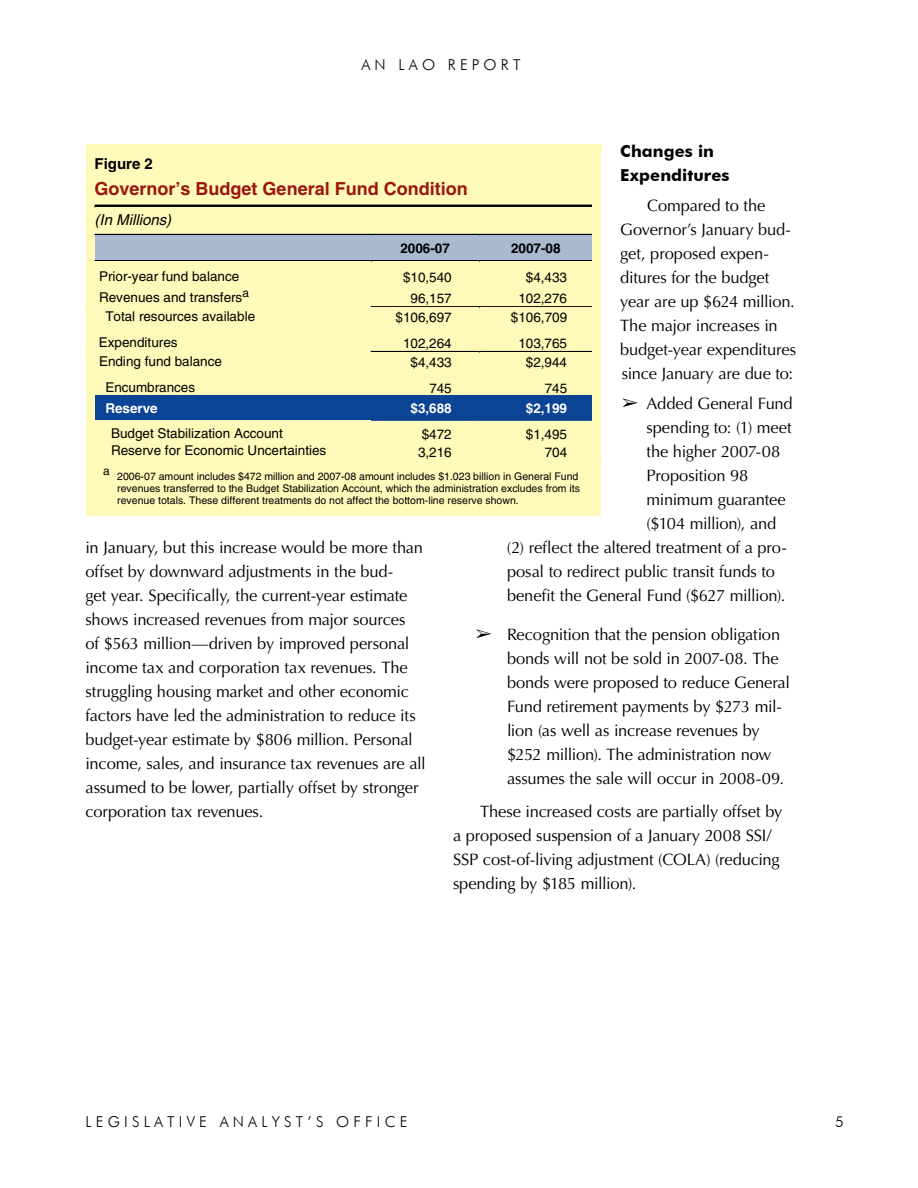
<style>
.page{position:relative;width:918px;height:1188px;background:#fff}
.page>*{position:absolute;margin:0;border:0;box-sizing:border-box;transform-origin:0 0}
.t1{font:700 18px "Helvetica";color:#9a160f}
.t2{font:16.5px/24px "Optima LT Std";letter-spacing:-.01em;color:#000}
.t3{font:700 16.5px/24px "Futura BT";letter-spacing:.005em;color:#000}
.t4{font:300 15px "Futura BT";letter-spacing:.28em;color:#000}
.t5{font:italic 15px "Helvetica";color:#000}
.t6{font:700 15px "Helvetica";color:#000}
.t7{font:13.5px "Helvetica";color:#000}
.t8{font:700 13.5px "Helvetica";color:#fff}
.t9{font:700 13.5px "Helvetica";color:#000}
.t10{font:10.5px/12.1px "Helvetica";color:#000}
</style>
<div class="page">
<div style="left:95px;top:153px;width:497px;height:19px;background:#fffaba"></div>
<div style="left:95px;top:172px;width:497px;height:33px;background:#fffaba"></div>
<div style="left:86px;top:144px;width:515px;height:9px;background:#fffaba"></div>
<div style="left:86px;top:153px;width:9px;height:52px;background:#fffaba"></div>
<div style="left:592px;top:153px;width:9px;height:52px;background:#fffaba"></div>
<div style="left:95px;top:208px;width:497px;height:26px;background:#fffaba"></div>
<svg style="left:86px;top:205px;width:9px;height:3px"></svg>
<hr style="left:95px;top:205px;width:497px;height:3px;background:#000">
<svg style="left:592px;top:205px;width:9px;height:3px"></svg>
<div style="left:86px;top:208px;width:9px;height:26px;background:#fffaba"></div>
<div style="left:592px;top:208px;width:9px;height:26px;background:#fffaba"></div>
<svg style="left:86px;top:234px;width:515px;height:162px;background:#eceab9"></svg>
<div style="left:479px;top:380px;width:113px;height:16px;background:#fffaba"></div>
<div style="left:86px;top:370px;width:9px;height:26px;background:#fffaba"></div>
<div style="left:592px;top:370px;width:9px;height:26px;background:#fffaba"></div>
<div style="left:95px;top:396px;width:276px;height:25px;background:#0b4395"></div>
<div style="left:370px;top:396px;width:109px;height:25px;background:#0b4395"></div>
<div style="left:478px;top:396px;width:114px;height:25px;background:#0b4395"></div>
<div style="left:86px;top:396px;width:9px;height:25px;background:#fffaba"></div>
<div style="left:592px;top:396px;width:9px;height:25px;background:#fffaba"></div>
<div style="left:95px;top:421px;width:276px;height:21px;background:#fffaba"></div>
<div style="left:86px;top:421px;width:9px;height:21px;background:#fffaba"></div>
<div style="left:592px;top:421px;width:9px;height:21px;background:#fffaba"></div>
<div style="left:95px;top:442px;width:276px;height:18px;background:#fffaba"></div>
<div style="left:371px;top:421px;width:221px;height:39px;background:#fffaba"></div>
<div style="left:479px;top:444px;width:113px;height:16px;background:#fffaba"></div>
<div style="left:86px;top:442px;width:9px;height:18px;background:#fffaba"></div>
<div style="left:592px;top:442px;width:9px;height:18px;background:#fffaba"></div>
<hr style="left:86px;top:460px;width:515px;height:4px;background:#fffaba">
<div style="left:95px;top:464px;width:497px;height:18px;background:#fffaba"></div>
<div style="left:95px;top:482px;width:497px;height:12px;background:#fffaba"></div>
<div style="left:95px;top:494px;width:497px;height:13px;background:#fffaba"></div>
<div style="left:86px;top:464px;width:9px;height:52px;background:#fffaba"></div>
<div style="left:86px;top:507px;width:506px;height:9px;background:#fffaba"></div>
<div style="left:592px;top:464px;width:9px;height:52px;background:#fffaba"></div>
<p class="t4" style="left:361px;top:55px;width:161px">AN LAO REPOR T</p>
<p class="t3" style="left:620px;top:139px;width:111px">Changes in<br>Expenditures</p>
<p class="t2" style="left:620px;top:193px;width:177px;text-indent:27px">Compared to the<br>Governor’s January bud&shy;get, proposed expen&shy;ditures for the budget year are up $624 million.<br>The major increases in budget-year expenditures since January are due to:</p>
<p class="t2" style="left:622px;top:391px;width:173px">➢ Added General Fund</p>
<p class="t2" style="left:646px;top:415px;width:147px">spending to: (1) meet</p>
<p class="t2" style="left:646px;top:439px;width:135px">the higher 2007‑08</p>
<p class="t2" style="left:646px;top:463px;width:103px">Proposition 98</p>
<p class="t2" style="left:646px;top:487px;width:141px">minimum guarantee</p>
<p class="t2" style="left:646px;top:511px;width:131px">($104 million), and</p>
<p class="t2" style="left:507px;top:535px;width:281px">(2) reflect the altered treatment of a pro-</p>
<p class="t2" style="left:507px;top:559px;width:270px">posal to redirect public transit funds to</p>
<p class="t2" style="left:507px;top:583px;width:280px">benefit the General Fund ($627 million).</p>
<p class="t2" style="left:507px;top:622px;width:285px;text-indent:-32px">➢ Recognition that the pension obligation bonds will not be sold in 2007‑08. The bonds were proposed to reduce General Fund retirement payments by $273 mil&shy;lion (as well as increase revenues by $252 million). The administration now assumes the sale will occur in 2008‑09.</p>
<p class="t2" style="left:453px;top:799px;width:331px;text-indent:27px">These increased costs are partially offset by a proposed suspension of a January 2008 SSI/ SSP cost-of-living adjustment (COLA) (reducing spending by $185 million).</p>
<p class="t6" style="left:95px;top:154px;width:60px">Figure 2</p>
<p class="t1" style="left:95px;top:178px;width:375px">Governor’s Budget General Fund Condition</p>
<p class="t5" style="left:95px;top:211px;width:78px">(In Millions)</p>
<p class="t9" style="left:400px;top:240px;width:51px">2006-07</p>
<p class="t9" style="left:511px;top:240px;width:51px">2007-08</p>
<p class="t7" style="left:99px;top:268px;width:142px">Prior-year fund balance</p>
<p class="t7" style="left:403px;top:270px;width:50px">$10,540</p>
<p class="t7" style="left:526px;top:270px;width:43px">$4,433</p>
<p class="t7" style="left:99px;top:289px;width:151px">Revenues and transfers<sup>a</sup></p>
<p class="t7" style="left:411px;top:290px;width:43px">96,157</p>
<p class="t7" style="left:518px;top:290px;width:50px">102,276</p>
<p class="t7" style="left:105px;top:309px;width:151px">Total resources available</p>
<p class="t7" style="left:396px;top:310px;width:58px">$106,697</p>
<p class="t7" style="left:511px;top:310px;width:58px">$106,709</p>
<p class="t7" style="left:99px;top:334px;width:80px">Expenditures</p>
<p class="t7" style="left:403px;top:335px;width:50px">102,264</p>
<p class="t7" style="left:518px;top:335px;width:50px">103,765</p>
<p class="t7" style="left:99px;top:353px;width:124px">Ending fund balance</p>
<p class="t7" style="left:411px;top:354px;width:43px">$4,433</p>
<p class="t7" style="left:526px;top:354px;width:43px">$2,944</p>
<p class="t7" style="left:105px;top:379px;width:91px">Encumbrances</p>
<p class="t7" style="left:429px;top:380px;width:24px">745</p>
<p class="t7" style="left:545px;top:380px;width:24px">745</p>
<p class="t8" style="left:105px;top:400px;width:54px">Reserve</p>
<p class="t8" style="left:411px;top:400px;width:43px">$3,688</p>
<p class="t8" style="left:526px;top:400px;width:43px">$2,199</p>
<p class="t7" style="left:111px;top:425px;width:173px">Budget Stabilization Account</p>
<p class="t7" style="left:422px;top:426px;width:31px">$472</p>
<p class="t7" style="left:526px;top:426px;width:43px">$1,495</p>
<p class="t7" style="left:111px;top:443px;width:217px">Reserve for Economic Uncertainties</p>
<p class="t7" style="left:418px;top:444px;width:35px">3,216</p>
<p class="t7" style="left:545px;top:444px;width:24px">704</p>
<p class="t10" style="left:117px;top:470px;width:464px;text-indent:-14px"><sup>a</sup> 2006-07 amount includes $472 million and 2007-08 amount includes $1.023 billion in General Fund revenues transferred to the Budget Stabilization Account, which the administration excludes from its revenue totals. These different treatments do not affect the bottom-line reserve shown.</p>
<p class="t2" style="left:86px;top:536px;width:342px">in January, but this increase would be more than offset by downward adjustments in the bud-<br>get year. Specifically, the current-year estimate shows increased revenues from major sources<br>of $563 million—driven by improved personal income tax and corporation tax revenues. The struggling housing market and other economic factors have led the administration to reduce its budget-year estimate by $806 million. Personal income, sales, and insurance tax revenues are all assumed to be lower, partially offset by stronger corporation tax revenues.</p>
<p class="t4" style="left:85px;top:1113px;width:323px">LEGISLATIVE ANALYST’S OFFICE</p>
</div>
